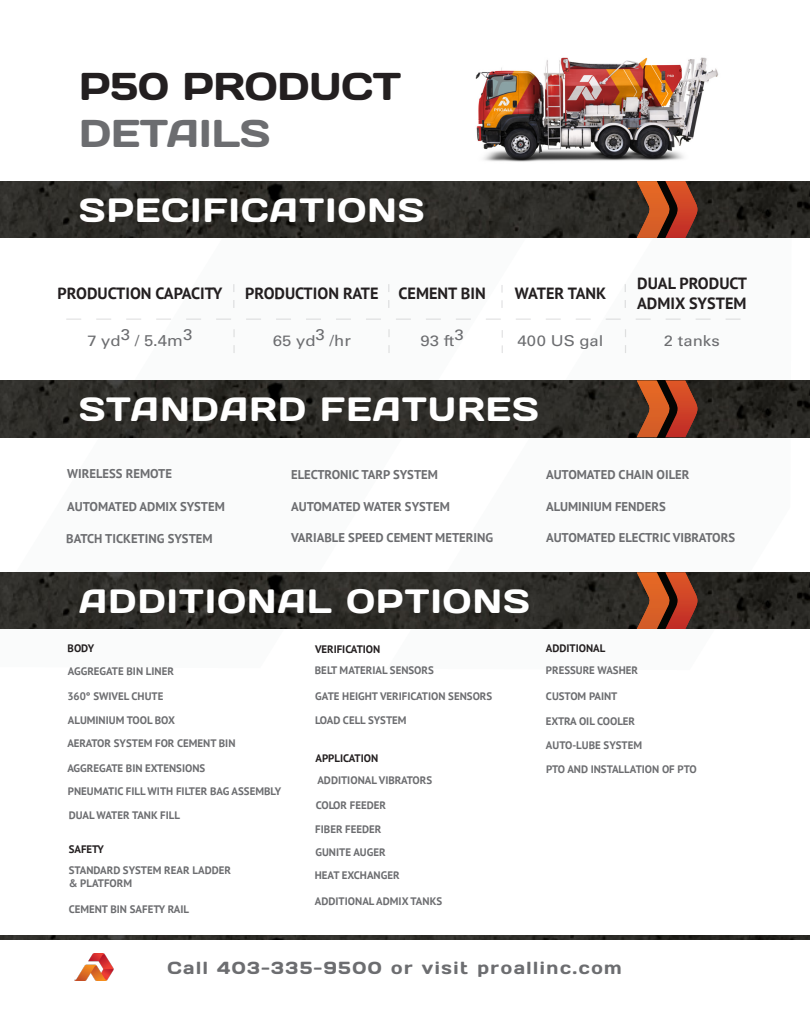
<style>
.page{position:relative;width:810px;height:1035px;background:#fff}
.page>*{position:absolute;margin:0;border:0;box-sizing:border-box;transform-origin:0 0}
.t1{font:38.75px "Days One";color:#231f20}
.t2{font:38.75px "Days One";color:#6c6d70}
.t3{font:33.62px "Days One";letter-spacing:.04em;color:#fff}
.t4{font:17.5px "Days One";letter-spacing:.09em;color:#6c6d70}
.t5{font:700 16.25px/19.5px "PT Sans";color:#231f20}
.t6{font:15.62px "Univers LT Std";color:#6c6d70;scale:1.07 1}
.t7{font:15px "Univers LT Std";color:#6c6d70;scale:1.11 1}
.t8{font:700 12.62px "PT Sans";color:#6c6d70}
.t9{font:700 10.88px "PT Sans";color:#6c6d70}
.t10{font:700 10.88px "PT Sans";color:#231f20}
.s1{font-size:15px}
.s2{font-size:15.62px}
</style>
<div class="page">
<svg style="left:0;top:284px;width:541px;height:154px"></svg>
<img style="left:0;top:181px;width:810px;height:57px">
<svg style="left:637px;top:181px;width:60px;height:57px;background:#973f20"></svg>
<img style="left:0;top:381px;width:810px;height:56px">
<svg style="left:637px;top:381px;width:60px;height:56px;background:#973f20"></svg>
<img style="left:0;top:572px;width:810px;height:57px">
<svg style="left:637px;top:572px;width:60px;height:57px;background:#973f20"></svg>
<img style="left:1px;top:935px;width:809px;height:4px">
<img style="left:475px;top:57px;width:244px;height:105px">
<svg style="left:233px;top:284px;width:1px;height:24px"></svg>
<svg style="left:388px;top:284px;width:1px;height:24px"></svg>
<svg style="left:501px;top:285px;width:2px;height:23px"></svg>
<svg style="left:625px;top:284px;width:1px;height:24px"></svg>
<svg style="left:66px;top:319px;width:675px;height:1px"></svg>
<svg style="left:233px;top:329px;width:2px;height:24px"></svg>
<svg style="left:388px;top:329px;width:2px;height:24px"></svg>
<svg style="left:502px;top:330px;width:1px;height:23px"></svg>
<svg style="left:625px;top:329px;width:1px;height:24px"></svg>
<img style="left:75px;top:953px;width:39px;height:28px">
<p class="t1" style="left:79px;top:62px;width:323px">P50 PRODUCT</p>
<p class="t2" style="left:79px;top:108px;width:193px">DETAILS</p>
<p class="t3" style="left:79px;top:189px;width:347px">SPECIFICATIONS</p>
<p class="t5" style="left:58px;top:283px;width:166px">PRODUCTION CAPACITY</p>
<p class="t5" style="left:245px;top:283px;width:135px">PRODUCTION RATE</p>
<p class="t5" style="left:399px;top:283px;width:89px">CEMENT BIN</p>
<p class="t5" style="left:515px;top:283px;width:93px">WATER TANK</p>
<p class="t5" style="left:637px;top:273px;width:111px">DUAL PRODUCT<br>ADMIX SYSTEM</p>
<p class="t6" style="left:87px;top:331px;width:100px"><span class="s1">7 yd</span>3 / 5.4m3</p>
<p class="t7" style="left:273px;top:332px;width:72px">65 yd<sup>3</sup> <span class="s2">/hr</span></p>
<p class="t7" style="left:421px;top:332px;width:40px">93 ft3</p>
<p class="t7" style="left:518px;top:332px;width:79px">400 US gal</p>
<p class="t7" style="left:664px;top:332px;width:52px">2 tanks</p>
<p class="t3" style="left:79px;top:388px;width:461px">STANDARD FEATURES</p>
<p class="t8" style="left:67px;top:465px;width:106px">WIRELESS REMOTE</p>
<p class="t8" style="left:67px;top:499px;width:159px">AUTOMATED ADMIX SYSTEM</p>
<p class="t8" style="left:66px;top:530px;width:148px">BATCH TICKETING SYSTEM</p>
<p class="t8" style="left:291px;top:466px;width:148px">ELECTRONIC TARP SYSTEM</p>
<p class="t8" style="left:546px;top:466px;width:145px">AUTOMATED CHAIN OILER</p>
<p class="t8" style="left:291px;top:498px;width:160px">AUTOMATED WATER SYSTEM</p>
<p class="t8" style="left:546px;top:498px;width:121px">ALUMINIUM FENDERS</p>
<p class="t8" style="left:291px;top:530px;width:204px">VARIABLE SPEED CEMENT METERING</p>
<p class="t8" style="left:546px;top:530px;width:191px">AUTOMATED ELECTRIC VIBRATORS</p>
<p class="t3" style="left:79px;top:580px;width:452px">ADDITIONAL OPTIONS</p>
<p class="t10" style="left:68px;top:641px;width:28px">BODY</p>
<p class="t10" style="left:315px;top:642px;width:67px">VERIFICATION</p>
<p class="t9" style="left:68px;top:664px;width:108px">AGGREGATE BIN LINER</p>
<p class="t9" style="left:315px;top:663px;width:121px">BELT MATERIAL SENSORS</p>
<p class="t9" style="left:67px;top:689px;width:97px">360° SWIVEL CHUTE</p>
<p class="t9" style="left:68px;top:713px;width:109px">ALUMINIUM TOOL BOX</p>
<p class="t9" style="left:67px;top:761px;width:139px">AGGREGATE BIN EXTENSIONS</p>
<p class="t9" style="left:67px;top:736px;width:170px">AERATOR SYSTEM FOR CEMENT BIN</p>
<p class="t9" style="left:68px;top:784px;width:215px">PNEUMATIC FILL WITH FILTER BAG ASSEMBLY</p>
<p class="t9" style="left:69px;top:808px;width:113px">DUAL WATER TANK FILL</p>
<p class="t10" style="left:69px;top:842px;width:37px">SAFETY</p>
<p class="t9" style="left:69px;top:863px;width:164px">STANDARD SYSTEM REAR LADDER</p>
<p class="t9" style="left:69px;top:876px;width:65px">&amp; PLATFORM</p>
<p class="t9" style="left:69px;top:902px;width:122px">CEMENT BIN SAFETY RAIL</p>
<p class="t9" style="left:315px;top:689px;width:178px">GATE HEIGHT VERIFICATION SENSORS</p>
<p class="t9" style="left:315px;top:713px;width:93px">LOAD CELL SYSTEM</p>
<p class="t10" style="left:315px;top:751px;width:64px">APPLICATION</p>
<p class="t9" style="left:317px;top:773px;width:116px">ADDITIONAL VIBRATORS</p>
<p class="t9" style="left:316px;top:798px;width:72px">COLOR FEEDER</p>
<p class="t9" style="left:315px;top:822px;width:68px">FIBER FEEDER</p>
<p class="t9" style="left:315px;top:845px;width:72px">GUNITE AUGER</p>
<p class="t9" style="left:315px;top:868px;width:86px">HEAT EXCHANGER</p>
<p class="t9" style="left:315px;top:894px;width:129px">ADDITIONAL ADMIX TANKS</p>
<p class="t10" style="left:546px;top:641px;width:61px">ADDITIONAL</p>
<p class="t9" style="left:546px;top:663px;width:94px">PRESSURE WASHER</p>
<p class="t9" style="left:546px;top:689px;width:73px">CUSTOM PAINT</p>
<p class="t9" style="left:546px;top:714px;width:91px">EXTRA OIL COOLER</p>
<p class="t9" style="left:546px;top:738px;width:98px">AUTO-LUBE SYSTEM</p>
<p class="t9" style="left:546px;top:762px;width:152px">PTO AND INSTALLATION OF PTO</p>
<p class="t4" style="left:167px;top:956px;width:456px">Call 403-335-9500 or visit proallinc.com</p>
</div>
